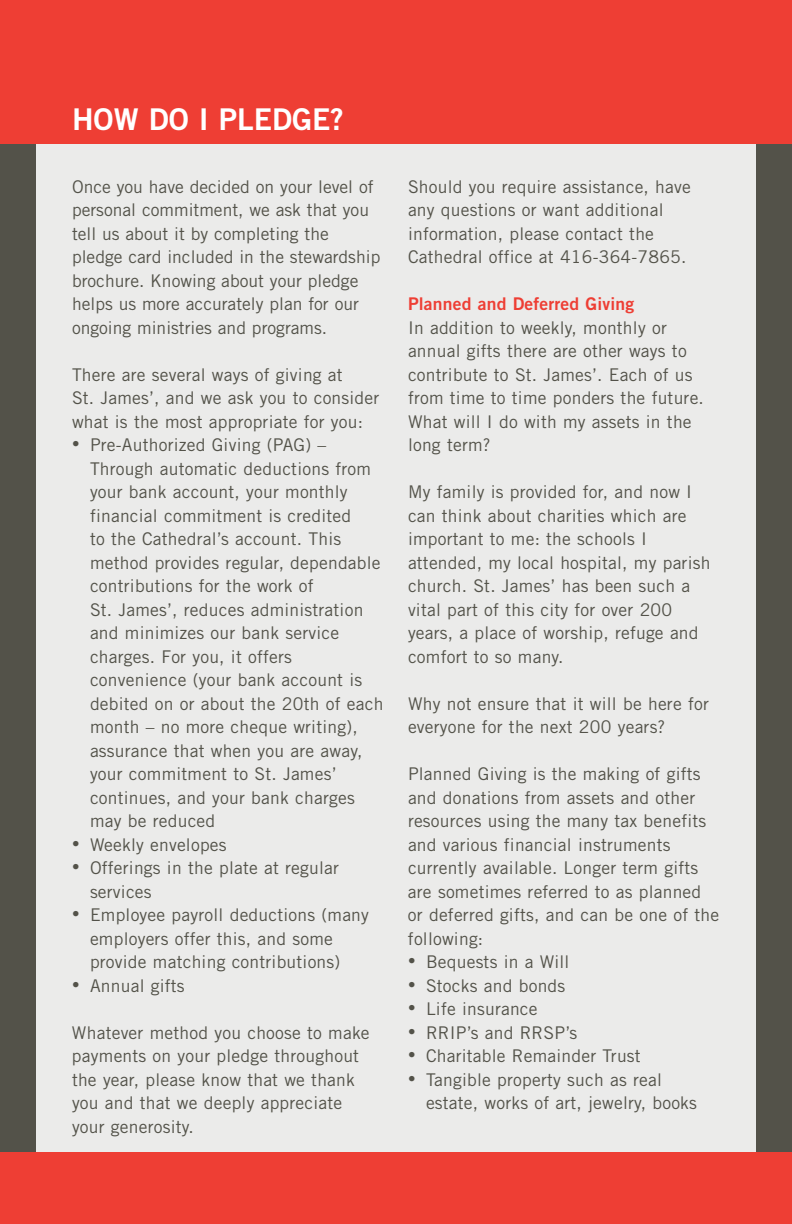
<style>
.page{position:relative;width:792px;height:1224px;background:#535249}
.page>*{position:absolute;margin:0;border:0;box-sizing:border-box;transform-origin:0 0}
.t1{font:30px "Trade Gothic Bold Two";color:#fff}
.t2{font:17.6px/23.6px "Trade Gothic";letter-spacing:.01em;color:#535249}
.t3{font:17.6px "Trade Gothic Bold Two";letter-spacing:.01em;color:#ee3e34}
.s1{font-weight:300;font-size:15px}
</style>
<div class="page">
<div style="left:36px;top:0;width:720px;height:1224px;background:#ebebea"></div>
<div style="left:0;top:1152px;width:792px;height:72px;background:#ee3e34"></div>
<div style="left:0;top:0;width:792px;height:144px;background:#ee3e34"></div>
<h1 class="t1" style="left:72px;top:108px;width:273px">HOW DO I PLEDGE?</h1>
<p class="t2" style="left:72px;top:176px;width:310px">Once you have decided on your level of personal commitment, we ask that you tell us about it by completing the pledge card included in the stewardship brochure. Knowing about your pledge helps us more accurately plan for our ongoing ministries and programs.</p>
<p class="t2" style="left:72px;top:364px;width:309px">There are several ways of giving at<br>St. James’, and we ask you to consider what is the most appropriate for you:</p>
<p class="t2" style="left:90px;top:435px;width:295px;text-indent:-18px"><span class="s1">•</span> Pre-Authorized Giving (PAG) –<br>Through automatic deductions from your bank account, your monthly financial commitment is credited<br>to the Cathedral’s account. This method provides regular, dependable contributions for the work of<br>St. James’, reduces administration and minimizes our bank service charges. For you, it offers convenience (your bank account is debited on or about the 20th of each month – no more cheque writing), assurance that when you are away, your commitment to St. James’ continues, and your bank charges may be reduced</p>
<p class="t2" style="left:72px;top:834px;width:156px"><span class="s1">•</span> Weekly envelopes</p>
<p class="t2" style="left:90px;top:858px;width:251px;text-indent:-18px"><span class="s1">•</span> Offerings in the plate at regular services</p>
<p class="t2" style="left:90px;top:905px;width:281px;text-indent:-18px"><span class="s1">•</span> Employee payroll deductions (many employers offer this, and some provide matching contributions)</p>
<p class="t2" style="left:72px;top:975px;width:114px"><span class="s1">•</span> Annual gifts</p>
<p class="t2" style="left:72px;top:1022px;width:299px">Whatever method you choose to make payments on your pledge throughout the year, please know that we thank you and that we deeply appreciate your generosity.</p>
<p class="t2" style="left:408px;top:176px;width:284px">Should you require assistance, have any questions or want additional information, please contact the Cathedral office at 416-364-7865.</p>
<p class="t3" style="left:408px;top:297px;width:228px">Planned and Deferred Giving</p>
<p class="t2" style="left:408px;top:317px;width:297px">In addition to weekly, monthly or annual gifts there are other ways to contribute to St. James’. Each of us from time to time ponders the future.<br>What will I do with my assets in the long term?</p>
<p class="t2" style="left:408px;top:482px;width:304px">My family is provided for, and now I can think about charities which are important to me: the schools I attended, my local hospital, my parish church. St. James’ has been such a vital part of this city for over 200 years, a place of worship, refuge and comfort to so many.</p>
<p class="t2" style="left:408px;top:693px;width:302px">Why not ensure that it will be here for everyone for the next 200 years?</p>
<p class="t2" style="left:408px;top:764px;width:313px">Planned Giving is the making of gifts and donations from assets and other resources using the many tax benefits and various financial instruments currently available. Longer term gifts are sometimes referred to as planned or deferred gifts, and can be one of the following:</p>
<p class="t2" style="left:408px;top:952px;width:163px"><span class="s1">•</span> Bequests in a Will</p>
<p class="t2" style="left:408px;top:975px;width:159px"><span class="s1">•</span> Stocks and bonds</p>
<p class="t2" style="left:408px;top:999px;width:131px"><span class="s1">•</span> Life insurance</p>
<p class="t2" style="left:408px;top:1022px;width:171px"><span class="s1">•</span> RRIP’s and RRSP’s</p>
<p class="t2" style="left:408px;top:1046px;width:234px"><span class="s1">•</span> Charitable Remainder Trust</p>
<p class="t2" style="left:426px;top:1069px;width:273px;text-indent:-18px"><span class="s1">•</span> Tangible property such as real estate, works of art, jewelry, books</p>
</div>
